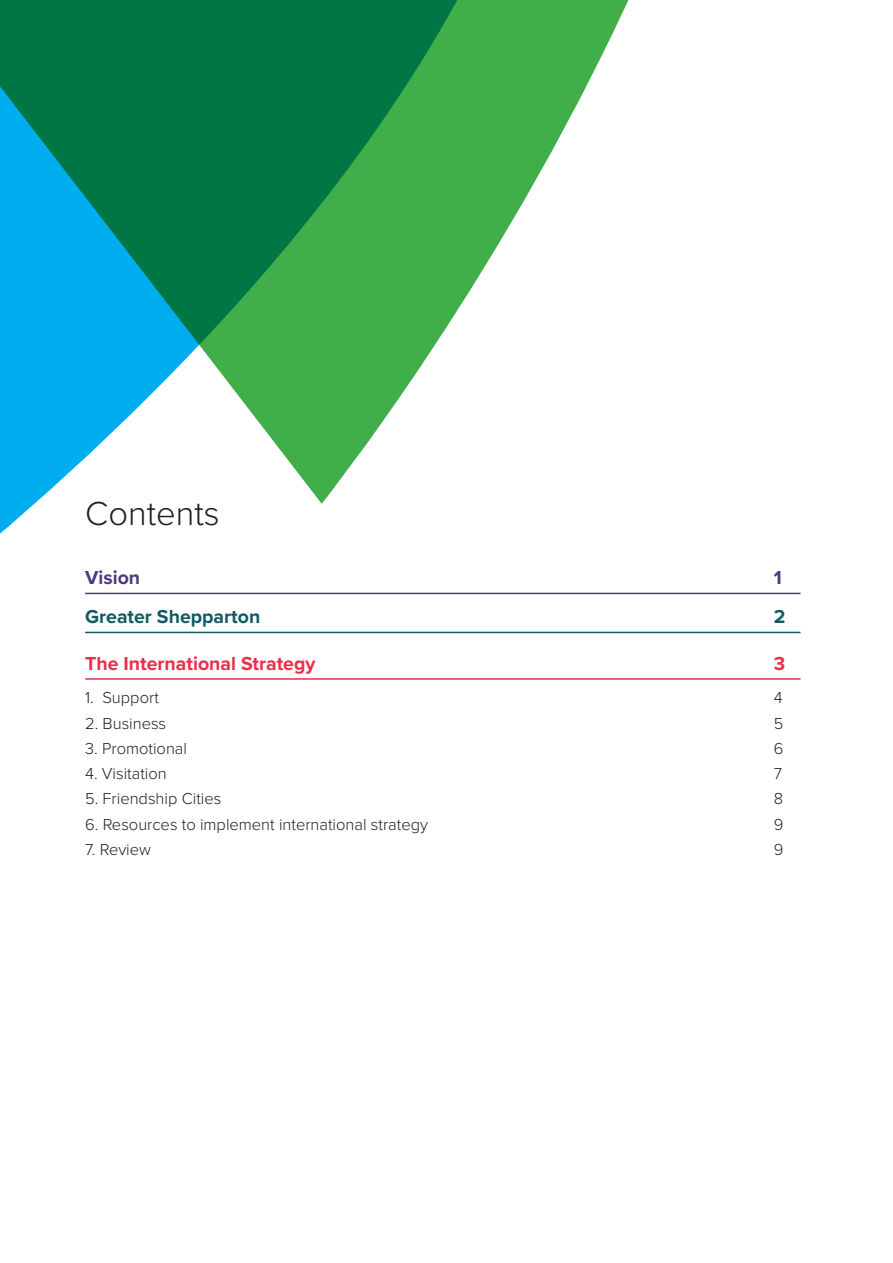
<style>
.page{position:relative;width:893px;height:1263px;background:#fff}
.page>*{position:absolute;margin:0;border:0;box-sizing:border-box;transform-origin:0 0}
.t1{font:300 34.5px "Proxima Nova";color:#231f20}
.Contents_main{font:700 19.5px "Proxima Nova";color:#ea2e49}
.Contents_main-2{font:700 19.5px "Proxima Nova";color:#105b63}
.Contents_main-3{font:700 19.5px "Proxima Nova";color:#503883}
.Contents_sub{font:300 16.5px "Proxima Nova";color:#231f20}
</style>
<div class="page">
<hr style="left:85px;top:593px;width:715px;height:1px;background:#503883">
<hr style="left:85px;top:632px;width:715px;height:1px;background:#105b63">
<hr style="left:85px;top:678px;width:715px;height:2px;background:#ea2e49">
<svg style="left:0;top:504px;width:774px;height:176px"></svg>
<svg style="left:0;top:0;width:629px;height:504px"></svg>
<p class="t1" style="left:85px;top:488px;width:136px">Contents</p>
<p class="Contents_main-3" style="left:85px;top:563px;width:56px">Vision</p>
<p class="Contents_main-3" style="left:774px;top:563px;width:10px">1</p>
<p class="Contents_main-2" style="left:85px;top:602px;width:177px">Greater Shepparton</p>
<p class="Contents_main-2" style="left:774px;top:602px;width:13px">2</p>
<p class="Contents_main" style="left:85px;top:649px;width:232px">The International Strategy</p>
<p class="Contents_main" style="left:774px;top:649px;width:13px">3</p>
<p class="Contents_sub" style="left:85px;top:686px;width:75px">1. Support</p>
<p class="Contents_sub" style="left:774px;top:686px;width:10px">4</p>
<p class="Contents_sub" style="left:85px;top:711px;width:83px">2. Business</p>
<p class="Contents_sub" style="left:774px;top:711px;width:11px">5</p>
<p class="Contents_sub" style="left:85px;top:736px;width:103px">3. Promotional</p>
<p class="Contents_sub" style="left:774px;top:736px;width:11px">6</p>
<p class="Contents_sub" style="left:85px;top:761px;width:83px">4. Visitation</p>
<p class="Contents_sub" style="left:774px;top:761px;width:10px">7</p>
<p class="Contents_sub" style="left:85px;top:787px;width:138px">5. Friendship Cities</p>
<p class="Contents_sub" style="left:774px;top:787px;width:11px">8</p>
<p class="Contents_sub" style="left:85px;top:812px;width:344px">6. Resources to implement international strategy</p>
<p class="Contents_sub" style="left:774px;top:812px;width:11px">9</p>
<p class="Contents_sub" style="left:85px;top:837px;width:67px">7. Review</p>
<p class="Contents_sub" style="left:774px;top:837px;width:11px">9</p>
</div>
